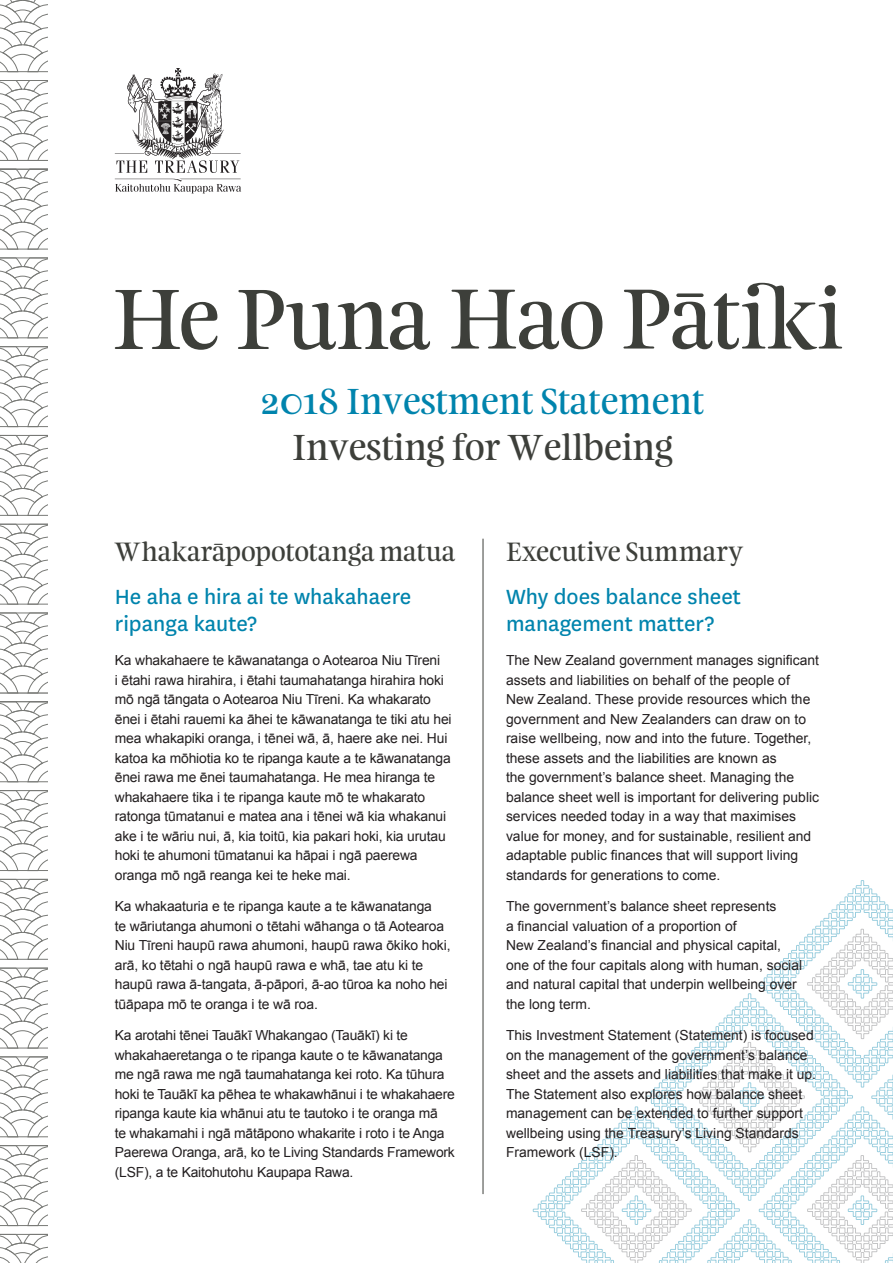
<style>
.page{position:relative;width:893px;height:1263px;background:#fff}
.page>*{position:absolute;margin:0;border:0;box-sizing:border-box;transform-origin:0 0}
.t1{font:32.85px "Feijoa Display";letter-spacing:.01em;color:#0084ad}
.t2{font:32.85px "Feijoa Display";letter-spacing:.01em;color:#3d3f3a}
.TRE_IS_Heading_3{font:24px/27px "National";color:#0084ad}
.TRE_IS_Heading_2{font:24px "Feijoa Display";letter-spacing:.02em;color:#3d3f3a}
.TRE_IS_Body_text{font:13.8px/19.5px "Arial";letter-spacing:-.01em;color:#231f20}
</style>
<div class="page">
<svg style="left:451px;top:283px;width:391px;height:67px"></svg>
<svg style="left:115px;top:290px;width:315px;height:60px"></svg>
<svg style="left:115px;top:179px;width:126px;height:14px"></svg>
<hr style="left:211px;top:154px;width:30px;height:1px;background:#231f20">
<svg style="left:115px;top:68px;width:124px;height:105px"></svg>
<svg style="left:533px;top:880px;width:360px;height:383px"></svg>
<svg style="left:0;top:0;width:47px;height:1263px"></svg>
<hr style="left:483px;top:539px;width:1px;height:655px;background:#3d3f3a">
<p class="t1" style="left:261px;top:380px;width:444px">2018 Investment Statement</p>
<p class="t2" style="left:292px;top:426px;width:382px">Investing for Wellbeing</p>
<p class="TRE_IS_Heading_2" style="left:115px;top:536px;width:342px">Whakarāpopototanga matua</p>
<p class="TRE_IS_Heading_2" style="left:506px;top:536px;width:239px">Executive Summary</p>
<p class="TRE_IS_Heading_3" style="left:115px;top:582px;width:298px">He aha e hira ai te whakahaere ripanga kaute?</p>
<p class="TRE_IS_Heading_3" style="left:506px;top:582px;width:236px">Why does balance sheet management matter?</p>
<p class="TRE_IS_Body_text" style="left:115px;top:650px;width:338px">Ka whakahaere te kāwanatanga o Aotearoa Niu Tīreni<br>i ētahi rawa hirahira, i ētahi taumahatanga hirahira hoki mō ngā tāngata o Aotearoa Niu Tīreni. Ka whakarato ēnei i ētahi rauemi ka āhei te kāwanatanga te tiki atu hei mea whakapiki oranga, i tēnei wā, ā, haere ake nei. Hui katoa ka mōhiotia ko te ripanga kaute a te kāwanatanga ēnei rawa me ēnei taumahatanga. He mea hiranga te whakahaere tika i te ripanga kaute mō te whakarato ratonga tūmatanui e matea ana i tēnei wā kia whakanui ake i te wāriu nui, ā, kia toitū, kia pakari hoki, kia urutau hoki te ahumoni tūmatanui ka hāpai i ngā paerewa oranga mō ngā reanga kei te heke mai.</p>
<p class="TRE_IS_Body_text" style="left:506px;top:650px;width:315px">The New Zealand government manages significant assets and liabilities on behalf of the people of New Zealand. These provide resources which the government and New Zealanders can draw on to raise wellbeing, now and into the future. Together, these assets and the liabilities are known as<br>the government’s balance sheet. Managing the balance sheet well is important for delivering public services needed today in a way that maximises value for money, and for sustainable, resilient and adaptable public finances that will support living standards for generations to come.</p>
<p class="TRE_IS_Body_text" style="left:115px;top:897px;width:337px">Ka whakaaturia e te ripanga kaute a te kāwanatanga<br>te wāriutanga ahumoni o tētahi wāhanga o tā Aotearoa Niu Tīreni haupū rawa ahumoni, haupū rawa ōkiko hoki, arā, ko tētahi o ngā haupū rawa e whā, tae atu ki te haupū rawa ā-tangata, ā-pāpori, ā-ao tūroa ka noho hei tūāpapa mō te oranga i te wā roa.</p>
<p class="TRE_IS_Body_text" style="left:506px;top:897px;width:298px">The government’s balance sheet represents<br>a financial valuation of a proportion of<br>New Zealand’s financial and physical capital, one of the four capitals along with human, social and natural capital that underpin wellbeing over the long term.</p>
<p class="TRE_IS_Body_text" style="left:115px;top:1025px;width:342px">Ka arotahi tēnei Tauākī Whakangao (Tauākī) ki te whakahaeretanga o te ripanga kaute o te kāwanatanga me ngā rawa me ngā taumahatanga kei roto. Ka tūhura hoki te Tauākī ka pēhea te whakawhānui i te whakahaere ripanga kaute kia whānui atu te tautoko i te oranga mā<br>te whakamahi i ngā mātāpono whakarite i roto i te Anga Paerewa Oranga, arā, ko te Living Standards Framework (LSF), a te Kaitohutohu Kaupapa Rawa.</p>
<p class="TRE_IS_Body_text" style="left:506px;top:1025px;width:312px">This Investment Statement (Statement) is focused on the management of the government’s balance sheet and the assets and liabilities that make it up.<br>The Statement also explores how balance sheet management can be extended to further support wellbeing using the Treasury’s Living Standards Framework (LSF).</p>
</div>
